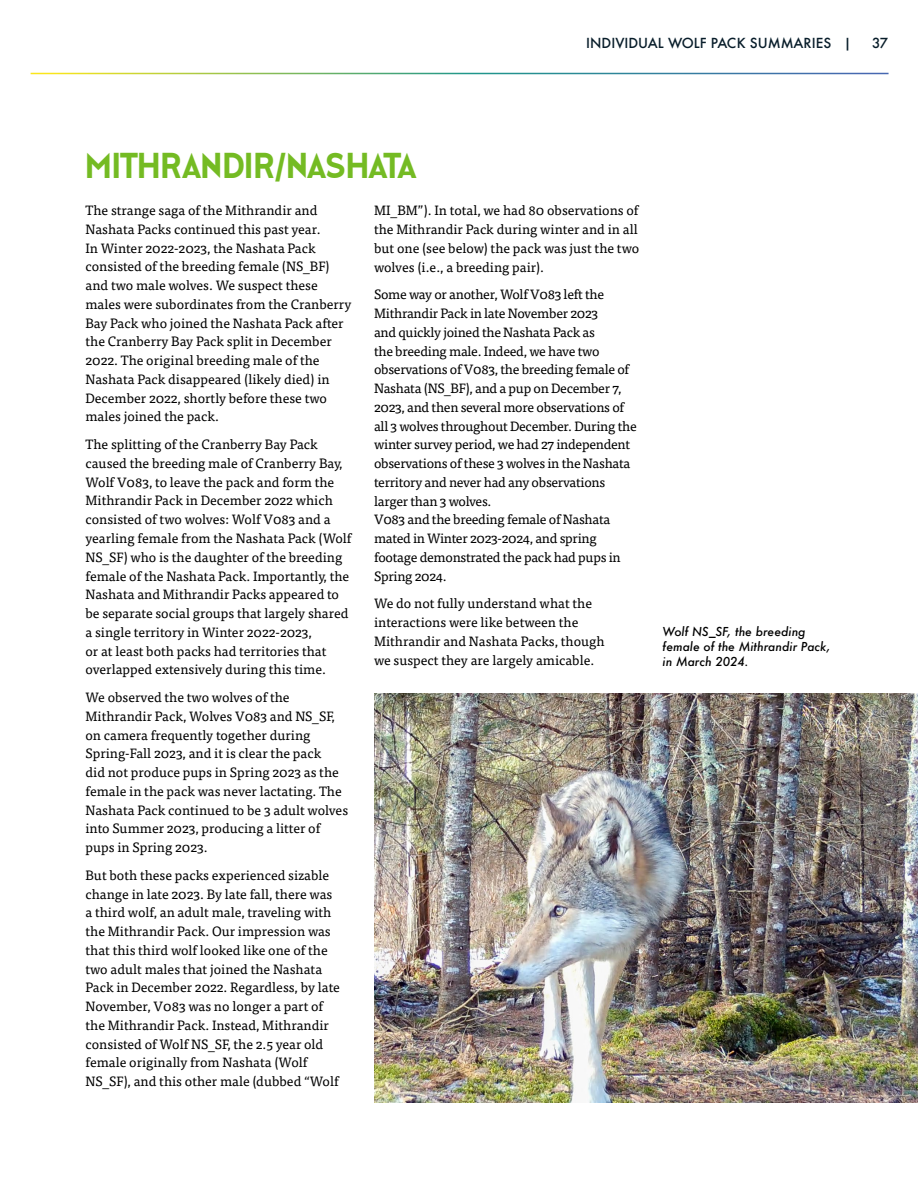
<style>
.page{position:relative;width:918px;height:1188px;background:#fff}
.page>*{position:absolute;margin:0;border:0;box-sizing:border-box;transform-origin:0 0}
.t1{font:37.5px "Ge Body";letter-spacing:-.01em;color:#74bb23}
.t2{font:13.5px/18.8px "Tisa Pro";color:#000}
.t3{font:13.5px/18.8px "Tisa Pro";letter-spacing:-.02em;color:#000}
.t4{font:500 13.5px "Futura";color:#081d2a}
.t5{font:italic 500 12px/15px "Futura";color:#000}
</style>
<div class="page">
<img style="left:374px;top:693px;width:544px;height:409px">
<p class="t4" style="left:586px;top:34px;width:267px">INDIVIDUAL WOLF PACK SUMMARIES |</p>
<p class="t4" style="left:872px;top:34px;width:18px">37</p>
<h1 class="t1" style="left:86px;top:144px;width:333px">MITHRANDIR/NASHATA</h1>
<p class="t2" style="left:86px;top:200px;width:267px">The strange saga of the Mithrandir and Nashata Packs continued this past year.<br>In Winter 2022-2023, the Nashata Pack consisted of the breeding female (NS_BF) and two male wolves. We suspect these males were subordinates from the Cranberry Bay Pack who joined the Nashata Pack after the Cranberry Bay Pack split in December 2022. The original breeding male of the Nashata Pack disappeared (likely died) in December 2022, shortly before these two males joined the pack.</p>
<p class="t2" style="left:86px;top:434px;width:268px">The splitting of the Cranberry Bay Pack caused the breeding male of Cranberry Bay, Wolf V083, to leave the pack and form the Mithrandir Pack in December 2022 which consisted of two wolves: Wolf V083 and a yearling female from the Nashata Pack (Wolf NS_SF) who is the daughter of the breeding female of the Nashata Pack. Importantly, the Nashata and Mithrandir Packs appeared to be separate social groups that largely shared a single territory in Winter 2022-2023,<br>or at least both packs had territories that overlapped extensively during this time.</p>
<p class="t2" style="left:86px;top:687px;width:264px">We observed the two wolves of the Mithrandir Pack, Wolves V083 and NS_SF, on camera frequently together during Spring-Fall 2023, and it is clear the pack<br>did not produce pups in Spring 2023 as the female in the pack was never lactating. The Nashata Pack continued to be 3 adult wolves into Summer 2023, producing a litter of pups in Spring 2023.</p>
<p class="t2" style="left:86px;top:865px;width:256px">But both these packs experienced sizable change in late 2023. By late fall, there was a third wolf, an adult male, traveling with the Mithrandir Pack. Our impression was that this third wolf looked like one of the two adult males that joined the Nashata Pack in December 2022. Regardless, by late November, V083 was no longer a part of the Mithrandir Pack. Instead, Mithrandir consisted of Wolf NS_SF, the 2.5 year old female originally from Nashata (Wolf NS_SF), and this other male (dubbed “Wolf</p>
<p class="t2" style="left:374px;top:200px;width:267px;text-align:justify">MI_BM”). In total, we had 80 observations of the Mithrandir Pack during winter and in all but one (see below) the pack was just the two wolves (i.e., a breeding pair).</p>
<p class="t3" style="left:374px;top:284px;width:264px">Some way or another, Wolf V083 left the Mithrandir Pack in late November 2023<br>and quickly joined the Nashata Pack as<br>the breeding male. Indeed, we have two observations of V083, the breeding female of Nashata (NS_BF), and a pup on December 7, 2023, and then several more observations of all 3 wolves throughout December. During the winter survey period, we had 27 independent observations of these 3 wolves in the Nashata territory and never had any observations larger than 3 wolves.<br>V083 and the breeding female of Nashata mated in Winter 2023-2024, and spring footage demonstrated the pack had pups in Spring 2024.</p>
<p class="t2" style="left:374px;top:593px;width:232px">We do not fully understand what the interactions were like between the Mithrandir and Nashata Packs, though we suspect they are largely amicable.</p>
<p class="t5" style="left:663px;top:624px;width:169px">Wolf NS_SF, the breeding female of the Mithrandir Pack, in March 2024.</p>
</div>
